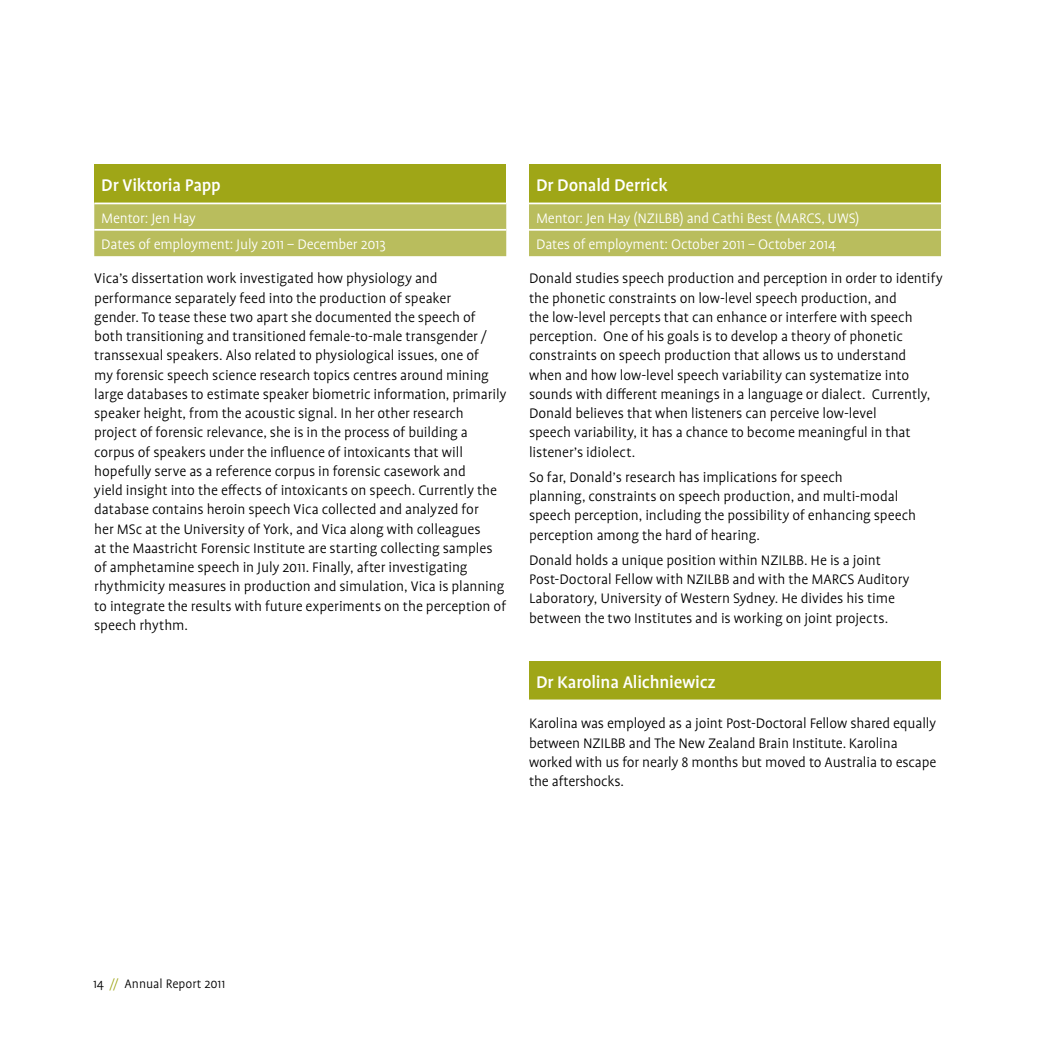
<style>
.page{position:relative;width:1042px;height:1042px;background:#fff}
.page>*{position:absolute;margin:0;border:0;box-sizing:border-box;transform-origin:0 0}
.t1{font:500 19.25px "Profile Pro";letter-spacing:-.01em;color:#fff}
.t2{font:300 15.75px/19.2px "Profile Pro";letter-spacing:-.005em;color:#000}
.t3{font:300 15.75px/26.4px "Profile Pro";letter-spacing:-.01em;color:#fff}
.t4{font:300 14px "Profile Pro";color:#000}
.s1{color:#9fa617}
</style>
<div class="page">
<div style="left:94px;top:164px;width:412px;height:39px;background:#9fa617"></div>
<div style="left:94px;top:204px;width:412px;height:52px;background:#b9bd5d"></div>
<hr style="left:94px;top:229px;width:412px;height:2px;background:#fff">
<div style="left:529px;top:164px;width:412px;height:39px;background:#9fa617"></div>
<div style="left:529px;top:204px;width:412px;height:52px;background:#b9bd5d"></div>
<hr style="left:529px;top:229px;width:412px;height:2px;background:#fff">
<div style="left:529px;top:661px;width:412px;height:39px;background:#9fa617"></div>
<hr style="left:529px;top:699px;width:412px;height:2px;background:#fff">
<p class="t1" style="left:101px;top:174px;width:121px">Dr Viktoria Papp</p>
<p class="t3" style="left:101px;top:205px;width:286px">Mentor: Jen Hay<br>Dates of employment: July 2011 – December 2013</p>
<p class="t2" style="left:94px;top:270px;width:414px">Vica’s dissertation work investigated how physiology and performance separately feed into the production of speaker<br>gender. To tease these two apart she documented the speech of both transitioning and transitioned female-to-male transgender / transsexual speakers. Also related to physiological issues, one of<br>my forensic speech science research topics centres around mining large databases to estimate speaker biometric information, primarily speaker height, from the acoustic signal. In her other research project of forensic relevance, she is in the process of building a corpus of speakers under the influence of intoxicants that will hopefully serve as a reference corpus in forensic casework and<br>yield insight into the effects of intoxicants on speech. Currently the database contains heroin speech Vica collected and analyzed for<br>her MSc at the University of York, and Vica along with colleagues<br>at the Maastricht Forensic Institute are starting collecting samples of amphetamine speech in July 2011. Finally, after investigating rhythmicity measures in production and simulation, Vica is planning to integrate the results with future experiments on the perception of speech rhythm.</p>
<p class="t1" style="left:536px;top:174px;width:133px">Dr Donald Derrick</p>
<p class="t3" style="left:536px;top:205px;width:325px">Mentor: Jen Hay (NZILBB) and Cathi Best (MARCS, UWS)<br>Dates of employment: October 2011 – October 2014</p>
<p class="t2" style="left:529px;top:270px;width:415px">Donald studies speech production and perception in order to identify the phonetic constraints on low-level speech production, and<br>the low-level percepts that can enhance or interfere with speech perception. One of his goals is to develop a theory of phonetic constraints on speech production that allows us to understand when and how low-level speech variability can systematize into sounds with different meanings in a language or dialect. Currently, Donald believes that when listeners can perceive low-level<br>speech variability, it has a chance to become meaningful in that listener’s idiolect.</p>
<p class="t2" style="left:529px;top:468px;width:389px">So far, Donald’s research has implications for speech<br>planning, constraints on speech production, and multi-modal speech perception, including the possibility of enhancing speech perception among the hard of hearing.</p>
<p class="t2" style="left:529px;top:551px;width:382px">Donald holds a unique position within NZILBB. He is a joint Post-Doctoral Fellow with NZILBB and with the MARCS Auditory Laboratory, University of Western Sydney. He divides his time between the two Institutes and is working on joint projects.</p>
<p class="t1" style="left:536px;top:671px;width:181px">Dr Karolina Alichniewicz</p>
<p class="t2" style="left:529px;top:715px;width:409px">Karolina was employed as a joint Post-Doctoral Fellow shared equally between NZILBB and The New Zealand Brain Institute. Karolina worked with us for nearly 8 months but moved to Australia to escape the aftershocks.</p>
<p class="t4" style="left:93px;top:976px;width:134px">14 <span class="s1">//</span> Annual Report 2011</p>
</div>
